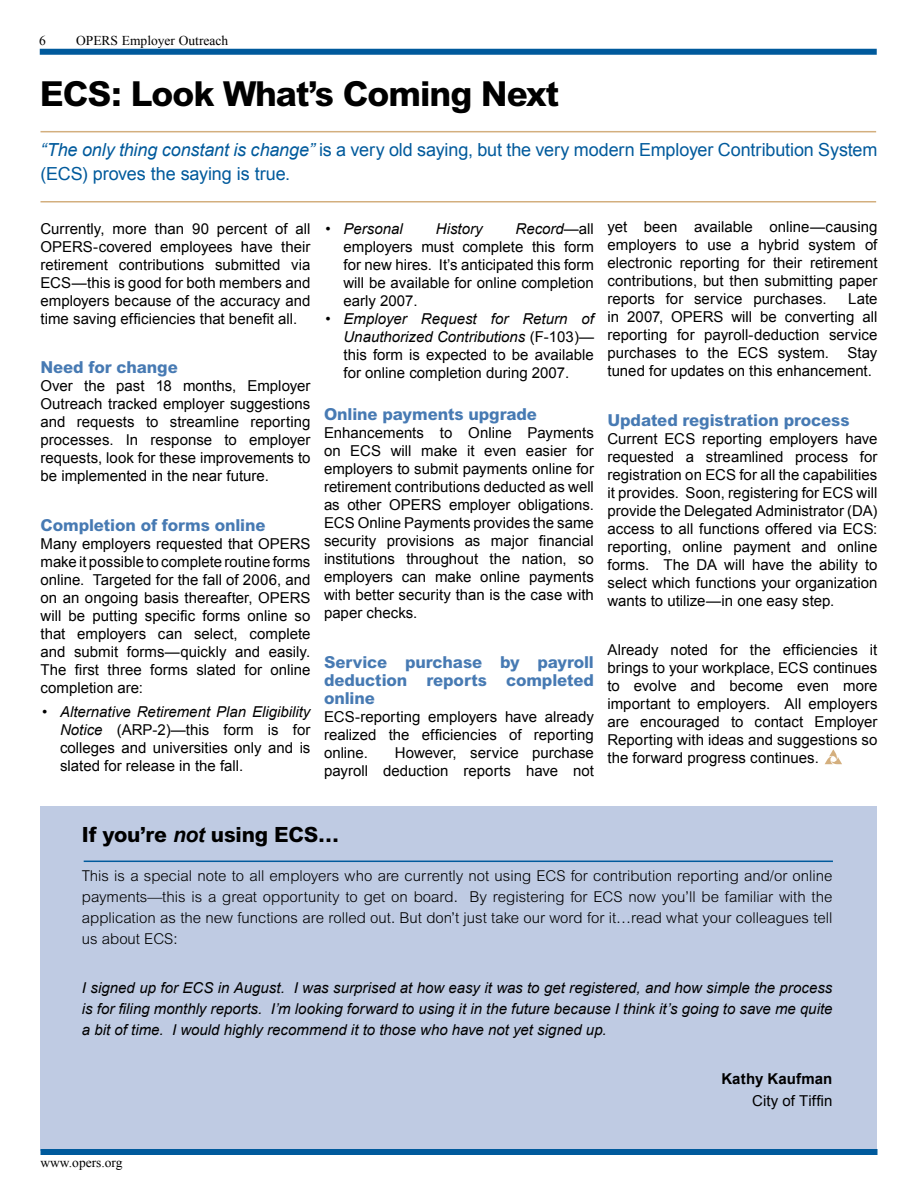
<style>
.page{position:relative;width:918px;height:1188px;background:#fff}
.page>*{position:absolute;margin:0;border:0;box-sizing:border-box;transform-origin:0 0}
.t1{font:800 34.5px "Arial";letter-spacing:-.03em;color:#000}
.t2{font:800 21px "Arial";letter-spacing:-.01em;color:#000}
.t3{font:18px/24px "Arial";letter-spacing:-.005em;color:#005a9c}
.t4{font:800 16.5px/18px "Arial";letter-spacing:-.005em;color:#477ab3;text-align:justify}
.t5{font:15px/18px "Arial";color:#000;text-align:justify}
.t6{font:300 15px/21px "Arial";color:#000;text-align:justify}
.t7{font:italic 15px/21px "Arial";color:#000;text-align:justify}
.t8{font:700 15px "Arial";letter-spacing:.01em;color:#000}
.t9{font:13.5px "Times New Roman";color:#000}
.s1{font-style:italic}
.s2{font-style:normal}
.s3{font-weight:700;font-style:italic}
</style>
<div class="page">
<div style="left:40px;top:806px;width:838px;height:344px;background:#bfcbe3"></div>
<div style="left:40px;top:49px;width:837px;height:6px;background:#005a9c"></div>
<hr style="left:40px;top:131px;width:836px;height:1px;background:#d3af7e">
<div style="left:40px;top:1149px;width:838px;height:6px;background:#005a9c"></div>
<hr style="left:40px;top:201px;width:836px;height:1px;background:#d3af7e">
<hr style="left:84px;top:861px;width:749px;height:1px;background:#005a9c">
<svg style="left:825px;top:749px;width:17px;height:15px"></svg>
<p class="t9" style="left:39px;top:32px;width:8px">6</p>
<p class="t9" style="left:76px;top:32px;width:154px">OPERS Employer Outreach</p>
<h1 class="t1" style="left:40px;top:73px;width:521px">ECS: Look What’s Coming Next</h1>
<p class="t3" style="left:40px;top:138px;width:838px"><span class="s1">“The only thing constant is change”</span> is a very old saying, but the very modern Employer Contribution System (ECS) proves the saying is true.</p>
<p class="t5" style="left:40px;top:219px;width:271px">Currently, more than 90 percent of all OPERS-covered employees have their retirement contributions submitted via ECS—this is good for both members and employers because of the accuracy and time saving efficiencies that benefit all.</p>
<p class="t4" style="left:40px;top:358px;width:139px">Need for change</p>
<p class="t5" style="left:40px;top:377px;width:271px">Over the past 18 months, Employer Outreach tracked employer suggestions and requests to streamline reporting processes. In response to employer requests, look for these improvements to be implemented in the near future.</p>
<p class="t4" style="left:40px;top:516px;width:227px">Completion of forms online</p>
<p class="t5" style="left:40px;top:534px;width:271px">Many employers requested that OPERS make it possible to complete routine forms online. Targeted for the fall of 2006, and on an ongoing basis thereafter, OPERS will be putting specific forms online so that employers can select, complete and submit forms—quickly and easily.<br>The first three forms slated for online completion are:</p>
<p class="t5" style="left:60px;top:703px;width:252px;text-indent:-18px">• <span class="s1">Alternative Retirement Plan Eligibility Notice</span> (ARP-2)—this form is for colleges and universities only and is slated for release in the fall.</p>
<p class="t5" style="left:344px;top:219px;width:252px;text-indent:172px"><span class="s1">Record</span>—all employers must complete this form for new hires. It’s anticipated this form will be available for online completion early 2007.</p>
<p class="t5" style="left:344px;top:309px;width:252px;text-indent:-18px">• <span class="s1">Employer Request for Return of Unauthorized Contributions</span> (F-103)— this form is expected to be available for online completion during 2007.</p>
<p class="t4" style="left:324px;top:405px;width:215px">Online payments upgrade</p>
<p class="t5" style="left:324px;top:424px;width:271px">Enhancements to Online Payments on ECS will make it even easier for employers to submit payments online for retirement contributions deducted as well as other OPERS employer obligations.<br>ECS Online Payments provides the same security provisions as major financial institutions throughout the nation, so employers can make online payments with better security than is the case with paper checks.</p>
<p class="t4" style="left:324px;top:653px;width:271px">Service purchase by payroll deduction reports completed online</p>
<p class="t5" style="left:324px;top:708px;width:271px">ECS-reporting employers have already realized the efficiencies of reporting online.</p>
<p class="t7" style="left:326px;top:218px;width:79px"><span class="s2">•</span> Personal</p>
<p class="t7" style="left:436px;top:218px;width:48px">History</p>
<p class="t5" style="left:324px;top:744px;width:271px;text-align:right">However, service purchase<br>payroll deduction reports have not</p>
<p class="t5" style="left:608px;top:218px;width:272px">yet been available online—causing employers to use a hybrid system of electronic reporting for their retirement contributions, but then submitting paper reports for service purchases.</p>
<p class="t5" style="left:608px;top:290px;width:271px;text-indent:241px">Late in 2007, OPERS will be converting all reporting for payroll-deduction service purchases to the ECS system. Stay tuned for updates on this enhancement.</p>
<p class="t4" style="left:608px;top:411px;width:244px">Updated registration process</p>
<p class="t5" style="left:608px;top:430px;width:271px">Current ECS reporting employers have requested a streamlined process for registration on ECS for all the capabilities it provides. Soon, registering for ECS will provide the Delegated Administrator (DA) access to all functions offered via ECS: reporting, online payment and online forms. The DA will have the ability to select which functions your organization wants to utilize—in one easy step.</p>
<p class="t5" style="left:608px;top:641px;width:272px">Already noted for the efficiencies it brings to your workplace, ECS continues to evolve and become even more important to employers. All employers are encouraged to contact Employer Reporting with ideas and suggestions so the forward progress continues.</p>
<h2 class="t2" style="left:82px;top:822px;width:259px">If you’re <span class="s3">not</span> using ECS…</h2>
<p class="t6" style="left:82px;top:865px;width:752px">This is a special note to all employers who are currently not using ECS for contribution reporting and/or online payments—this is a great opportunity to get on board. By registering for ECS now you’ll be familiar with the application as the new functions are rolled out. But don’t just take our word for it…read what your colleagues tell us about ECS:</p>
<p class="t7" style="left:82px;top:977px;width:752px">I signed up for ECS in August. I was surprised at how easy it was to get registered, and how simple the process is for filing monthly reports. I’m looking forward to using it in the future because I think it’s going to save me quite a bit of time. I would highly recommend it to those who have not yet signed up.</p>
<p class="t8" style="left:721px;top:1070px;width:113px">Kathy Kaufman</p>
<p class="t5" style="left:752px;top:1092px;width:82px">City of Tiffin</p>
<p class="t9" style="left:40px;top:1155px;width:84px">www.opers.org</p>
</div>
